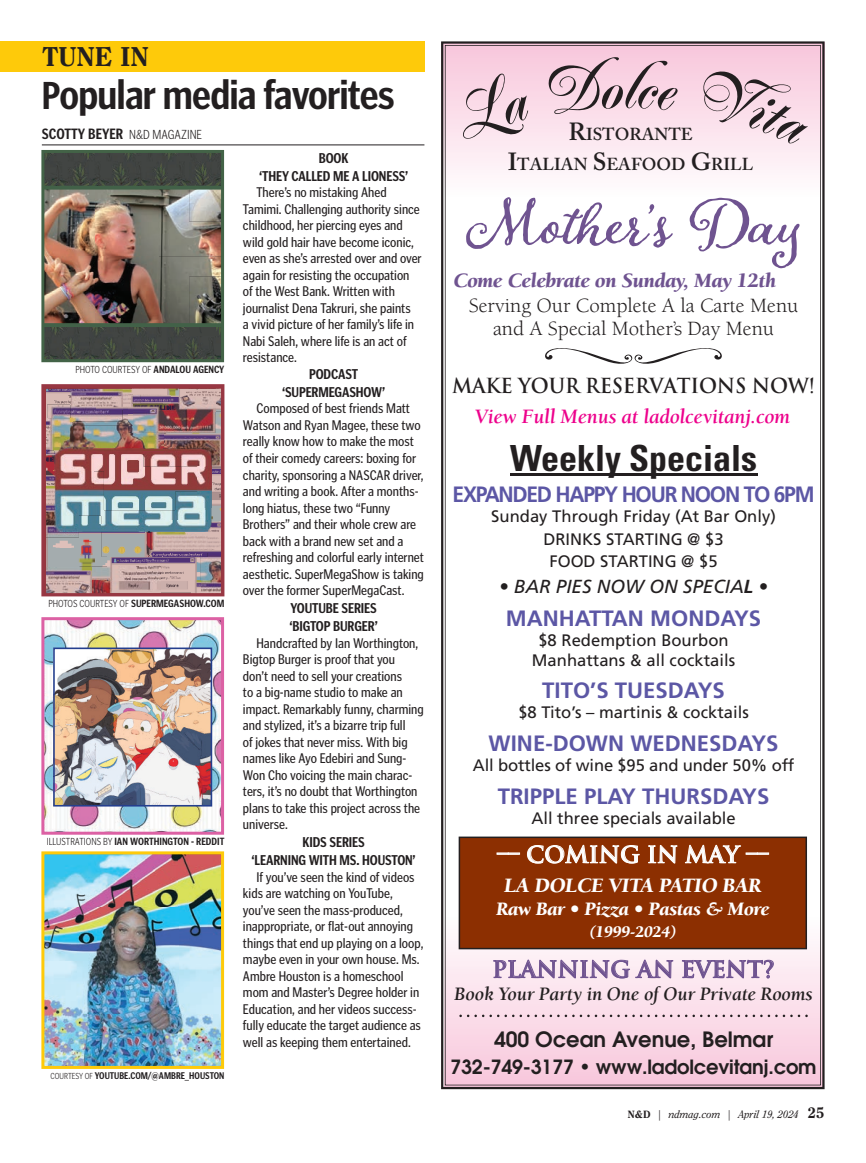
<style>
.page{position:relative;width:866px;height:1163px;background:#fff}
.page>*{position:absolute;margin:0;border:0;box-sizing:border-box;transform-origin:0 0}
.t1{font:65.7px "Poppl Residenz";color:#231f20}
.t2{font:700 condensed 42px "Poynter Gothic Text";letter-spacing:-.02em;color:#231f20}
.t3{font:700 condensed 36px "Univers";color:#231f20}
.t4{font:800 27px "Clearface";color:#231f20}
.t5{font:700 22.5px "Trajan";color:#6f5390}
.t6{font:700 22.5px "Trajan";color:#fff}
.t7{font:700 22.2px "Frutiger";color:#5c57a5}
.t8{font:700 22.2px "Frutiger";letter-spacing:-.06em;color:#5c57a5;scale:.95 1}
.t9{font:italic 700 21px "Berkeley";letter-spacing:-.01em;color:#ed028c}
.t10{font:600 21px "Avant Garde";color:#231f20}
.t11{font:italic 900 21px "Berkeley";letter-spacing:-.01em;color:#fff}
.t12{font:20.85px "Berkeley";color:#231f20}
.t13{font:italic 900 20.85px "Berkeley";letter-spacing:-.01em;color:#6f5390}
.t14{font:700 20.25px "Trajan";letter-spacing:-.01em;color:#231f20;scale:.96 1}
.t15{font:italic 700 19.5px "Berkeley";letter-spacing:-.01em;color:#231f20}
.t16{font:600 19.5px "Avant Garde";letter-spacing:-.01em;color:#231f20}
.t17{font:italic 900 19.5px "Berkeley";letter-spacing:-.01em;color:#fff}
.t18{font:italic 18.9px "Frutiger";color:#231f20}
.t19{font:600 17.25px "Adobe Caslon";color:#231f20}
.t20{font:16.65px/22.8px "Frutiger";color:#231f20;text-align:center}
.t21{font:italic 900 16.5px "Berkeley";letter-spacing:-.01em;color:#fff}
.t22{font:700 condensed 15px "Poynter Gothic Text";color:#231f20}
.t23{font:condensed 14.25px/16.5px "Poynter Gothic Text";color:#231f20}
.t24{font:700 condensed 14.25px/18px "Poynter Gothic Text";letter-spacing:-.01em;color:#231f20;text-align:center}
.t25{font:700 condensed 10.5px "Poynter Gothic Text";color:#231f20}
.t26{font:italic 10.5px "Clearface";color:#231f20}
.t27{font:300 condensed 10.5px "Poynter Gothic Text";color:#231f20}
.t28{font:700 condensed 9.75px "Poynter Gothic Text";color:#231f20}
.s1{font-size:39px}
.s2{font-weight:300;font-size:13.5px}
.s3{font-size:24.6px}
.s4{font-weight:700}
.s5{font-weight:300}
.s6{font-weight:300;font-size:9px}
.s7{font-weight:800;font-style:normal}
.s8{font-weight:800;font-style:normal;font-size:15px}
</style>
<div class="page">
<div style="left:0;top:41px;width:424px;height:31px;background:#feca0a"></div>
<img style="left:45px;top:621px;width:175px;height:210px">
<img style="left:56px;top:650px;width:153px;height:153px">
<div style="left:53px;top:647px;width:159px;height:159px;border:2px solid #253f8e"></div>
<div style="left:41px;top:617px;width:183px;height:218px;border:3px solid #dc61a4"></div>
<img style="left:45px;top:855px;width:175px;height:210px">
<img style="left:45px;top:855px;width:134px;height:52px">
<div style="left:41px;top:851px;width:183px;height:218px;border:3px solid #feca0a"></div>
<img style="left:45px;top:154px;width:175px;height:204px">
<svg style="left:45px;top:186px;width:175px;height:4px"></svg>
<hr style="left:43px;top:323px;width:180px;height:4px;background:#426148">
<div style="left:41px;top:150px;width:183px;height:212px;border:3px solid #436347"></div>
<img style="left:45px;top:388px;width:175px;height:204px">
<div style="left:41px;top:384px;width:183px;height:212px;border:3px solid #983743"></div>
<hr style="left:42px;top:145px;width:382px;height:1px;background:#231f20">
<svg style="left:441px;top:41px;width:383px;height:1048px;background:#7c7276"></svg>
<svg style="left:445px;top:45px;width:376px;height:1040px"></svg>
<svg style="left:459px;top:1014px;width:349px;height:3px"></svg>
<hr style="left:510px;top:473px;width:247px;height:2px;background:#231f20">
<svg style="left:542px;top:348px;width:181px;height:18px"></svg>
<svg style="left:466px;top:197px;width:207px;height:52px"></svg>
<svg style="left:690px;top:198px;width:109px;height:70px"></svg>
<svg style="left:459px;top:761px;width:348px;height:232px"></svg>
<svg style="left:447px;top:73px;width:86px;height:79px;background:#fadeea"></svg>
<svg style="left:546px;top:57px;width:79px;height:58px;background:#f9d4e4"></svg>
<svg style="left:638px;top:86px;width:40px;height:25px"></svg>
<svg style="left:697px;top:68px;width:111px;height:80px;background:#fadce9"></svg>
<p class="t4" style="left:42px;top:40px;width:108px">TUNE IN</p>
<p class="t1" style="left:618px;top:49px;width:51px">l</p>
<p class="t2" style="left:42px;top:71px;width:354px"><span class="s1">P</span>opular media favorites</p>
<p class="t22" style="left:42px;top:125px;width:162px">SCOTTY BEYER <span class="s2">N&amp;D MAGAZINE</span></p>
<p class="t19" style="left:568px;top:124px;width:126px"><span class="s3">R</span>ISTORANTE</p>
<p class="t27" style="left:75px;top:364px;width:150px">PHOTO COURTESY OF <span class="s4">ANDALOU AGENCY</span></p>
<p class="t25" style="left:48px;top:598px;width:177px"><span class="s5">PHOTOS COURTESY OF</span> SUPERMEGASHOW.COM</p>
<p class="t25" style="left:47px;top:836px;width:179px"><span class="s5">ILLUSTRATIONS BY</span> IAN WORTHINGTON - REDDIT</p>
<p class="t28" style="left:51px;top:1071px;width:175px"><span class="s6">COURTESY OF</span> YOUTUBE.COM/@AMBRE_HOUSTON</p>
<p class="t24" style="left:259px;top:149px;width:151px">BOOK<br>‘THEY CALLED ME A LIONESS’</p>
<p class="t23" style="left:256px;top:184px;width:132px">There’s no mistaking Ahed</p>
<p class="t23" style="left:243px;top:201px;width:178px">Tamimi. Challenging authority since</p>
<p class="t23" style="left:243px;top:217px;width:161px">childhood, her piercing eyes and</p>
<p class="t23" style="left:243px;top:234px;width:173px">wild gold hair have become iconic,</p>
<p class="t23" style="left:243px;top:250px;width:180px">even as she’s arrested over and over</p>
<p class="t23" style="left:243px;top:267px;width:168px">again for resisting the occupation</p>
<p class="t23" style="left:243px;top:283px;width:153px">of the West Bank. Written with</p>
<p class="t23" style="left:243px;top:300px;width:169px">journalist Dena Takruri, she paints</p>
<p class="t23" style="left:243px;top:316px;width:173px">a vivid picture of her family’s life in</p>
<p class="t23" style="left:243px;top:333px;width:165px">Nabi Saleh, where life is an act of</p>
<p class="t23" style="left:243px;top:349px;width:55px">resistance.</p>
<p class="t24" style="left:309px;top:365px;width:51px">PODCAST</p>
<p class="t24" style="left:282px;top:383px;width:105px">‘SUPERMEGASHOW’</p>
<p class="t23" style="left:256px;top:400px;width:155px">Composed of best friends Matt</p>
<p class="t23" style="left:243px;top:417px;width:179px">Watson and Ryan Magee, these two</p>
<p class="t23" style="left:243px;top:433px;width:173px">really know how to make the most</p>
<p class="t23" style="left:243px;top:450px;width:175px">of their comedy careers: boxing for</p>
<p class="t23" style="left:243px;top:466px;width:182px">charity, sponsoring a NASCAR driver,</p>
<p class="t23" style="left:243px;top:483px;width:177px">and writing a book. After a months-</p>
<p class="t23" style="left:243px;top:499px;width:149px">long hiatus, these two “Funny</p>
<p class="t23" style="left:243px;top:516px;width:175px">Brothers” and their whole crew are</p>
<p class="t23" style="left:243px;top:532px;width:162px">back with a brand new set and a</p>
<p class="t23" style="left:243px;top:549px;width:183px">refreshing and colorful early internet</p>
<p class="t23" style="left:243px;top:565px;width:182px">aesthetic. SuperMegaShow is taking</p>
<p class="t23" style="left:243px;top:582px;width:163px">over the former SuperMegaCast.</p>
<p class="t24" style="left:290px;top:599px;width:90px;text-align:left">YOUTUBE SERIES ‘BIGTOP BURGER’</p>
<p class="t23" style="left:243px;top:634px;width:182px;text-indent:13px">Handcrafted by Ian Worthington,<br>Bigtop Burger is proof that you don’t need to sell your creations<br>to a big-name studio to make an impact. Remarkably funny, charming and stylized, it’s a bizarre trip full<br>of jokes that never miss. With big names like Ayo Edebiri and Sung-<br>Won Cho voicing the main charac&shy;ters, it’s no doubt that Worthington plans to take this project across the universe.</p>
<p class="t24" style="left:252px;top:833px;width:166px">KIDS SERIES<br>‘LEARNING WITH MS. HOUSTON’</p>
<p class="t23" style="left:243px;top:868px;width:182px;text-indent:13px">If you’ve seen the kind of videos kids are watching on YouTube, you’ve seen the mass-produced, inappropriate, or flat-out annoying things that end up playing on a loop, maybe even in your own house. Ms.<br>Ambre Houston is a homeschool mom and Master’s Degree holder in Education, and her videos success&shy;fully educate the target audience as well as keeping them entertained.</p>
<p class="t19" style="left:508px;top:154px;width:247px"><span class="s3">I</span>TALIAN <span class="s3">S</span>EAFOOD <span class="s3">G</span>RILL</p>
<p class="t13" style="left:453px;top:269px;width:324px">Come Celebrate on Sunday, May 12th</p>
<p class="t12" style="left:469px;top:294px;width:331px">Serving Our Complete A la Carte Menu</p>
<p class="t12" style="left:493px;top:318px;width:282px">and A Special Mother’s Day Menu</p>
<p class="t14" style="left:452px;top:373px;width:379px">MAKE YOUR RESERVATIONS NOW!</p>
<p class="t9" style="left:475px;top:405px;width:317px">View Full Menus at ladolcevitanj.com</p>
<p class="t3" style="left:510px;top:436px;width:249px">Weekly Specials</p>
<p class="t8" style="left:452px;top:481px;width:383px">EXPANDED HAPPY HOUR NOON TO 6PM</p>
<p class="t20" style="left:491px;top:504px;width:286px">Sunday Through Friday (At Bar Only)<br>DRINKS STARTING @ $3<br>FOOD STARTING @ $5</p>
<p class="t18" style="left:499px;top:575px;width:270px"><span class="s4">•</span> BAR PIES NOW ON SPECIA<span class="s4">L •</span></p>
<p class="t7" style="left:506px;top:605px;width:257px">MANHATTAN MONDAYS</p>
<p class="t20" style="left:532px;top:630px;width:205px;line-height:20px">$8 Redemption Bourbon<br>Manhattans &amp; all cocktails</p>
<p class="t7" style="left:542px;top:677px;width:184px">TITO’S TUESDAYS</p>
<p class="t20" style="left:518px;top:701px;width:232px">$8 Tito’s – martinis &amp; cocktails</p>
<p class="t7" style="left:489px;top:730px;width:291px">WINE-DOWN WEDNESDAYS</p>
<p class="t20" style="left:473px;top:753px;width:323px">All bottles of wine $95 and under 50% off</p>
<p class="t7" style="left:498px;top:783px;width:273px">TRIPPLE PLAY THURSDAYS</p>
<p class="t20" style="left:531px;top:806px;width:206px">All three specials available</p>
<p class="t6" style="left:497px;top:840px;width:273px">–– COMING IN MAY ––</p>
<p class="t11" style="left:504px;top:874px;width:259px">LA DOLCE VITA PATIO BAR</p>
<p class="t17" style="left:496px;top:898px;width:275px">Raw Bar • Pizza • Pastas &amp; More</p>
<p class="t21" style="left:589px;top:923px;width:89px">(1999-2024)</p>
<p class="t5" style="left:492px;top:955px;width:284px">PLANNING AN EVENT?</p>
<p class="t15" style="left:454px;top:983px;width:360px">Book Your Party in One of Our Private Rooms</p>
<p class="t10" style="left:494px;top:1025px;width:281px">400 Ocean Avenue, Belmar</p>
<p class="t16" style="left:450px;top:1054px;width:368px">732-749-3177 • www.ladolcevitanj.com</p>
<p class="t26" style="left:628px;top:1108px;width:198px"><span class="s7">N&amp;D</span> | ndmag.com | April 19, 2024 <span class="s8">25</span></p>
</div>
